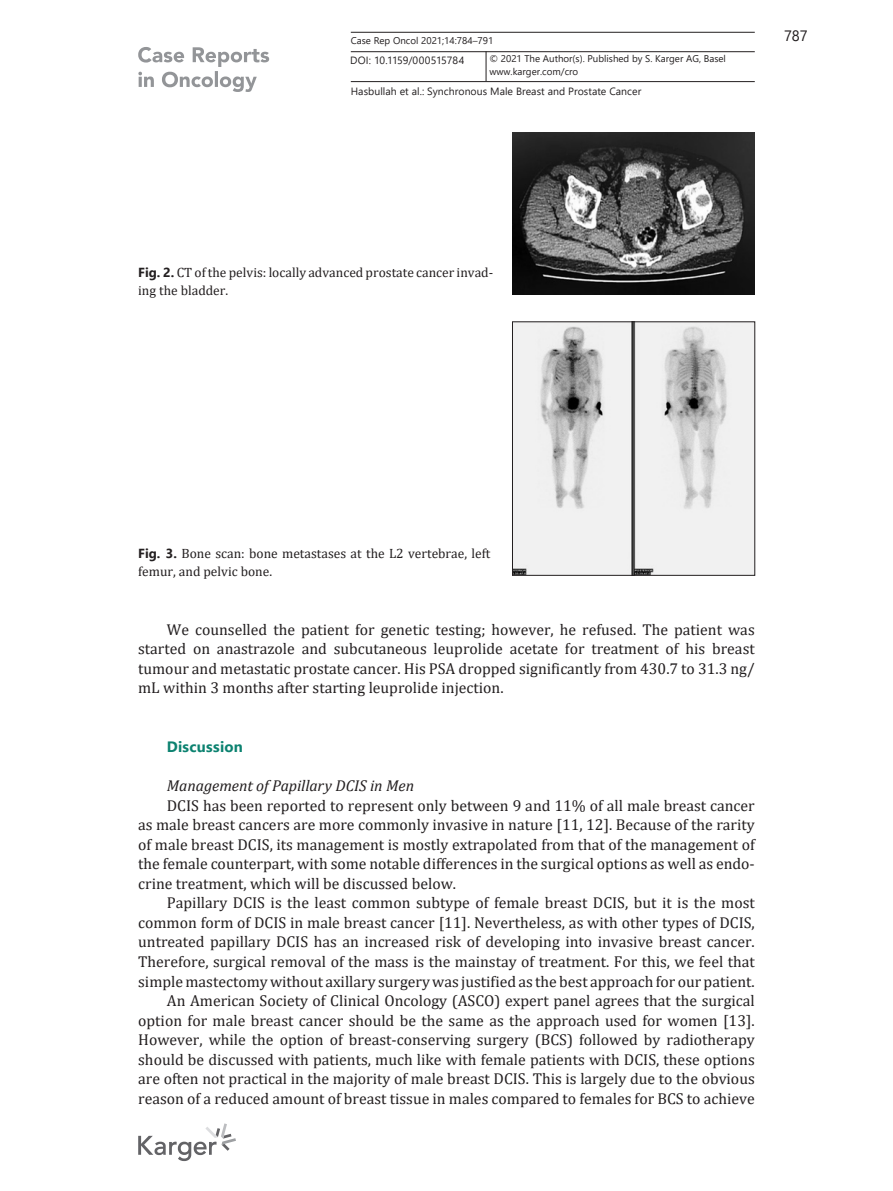
<style>
.page{position:relative;width:893px;height:1191px;background:#fff}
.page>*{position:absolute;margin:0;border:0;box-sizing:border-box;transform-origin:0 0}
.t1{font:15.75px/19.5px "Cambria";color:#231f20;text-align:justify}
.t2{font:italic 15.75px "Cambria";letter-spacing:-.005em;color:#231f20}
.t3{font:700 15px "Segoe UI";letter-spacing:.015em;color:#0c8270}
.t4{font:15px "Segoe UI";color:#231f20}
.t5{font:13.5px/17.4px "Cambria";color:#231f20}
.t6{font:10.5px "Segoe UI";letter-spacing:.005em;color:#231f20}
.t7{font:9.75px "Segoe UI";color:#231f20}
.s1{font-family:"Segoe UI";font-weight:700;font-size:13.2px}
</style>
<div class="page">
<svg style="left:138px;top:47px;width:131px;height:45px"></svg>
<hr style="left:351px;top:51px;width:404px;height:1px;background:#231f20">
<hr style="left:351px;top:81px;width:404px;height:1px;background:#231f20">
<hr style="left:351px;top:32px;width:404px;height:1px;background:#231f20">
<hr style="left:486px;top:51px;width:1px;height:30px;background:#231f20">
<svg style="left:138px;top:1123px;width:98px;height:38px"></svg>
<img style="left:512px;top:133px;width:243px;height:161px">
<img style="left:514px;top:323px;width:239px;height:251px">
<div style="left:512px;top:321px;width:243px;height:255px;border:1px solid #231f20"></div>
<p class="t7" style="left:351px;top:31px;width:144px">Case Rep Oncol 2021;14:784–791</p>
<p class="t6" style="left:350px;top:50px;width:116px">DOI: 10.1159/000515784</p>
<p class="t7" style="left:489px;top:50px;width:238px">© 2021 The Author(s). Published by S. Karger AG, Basel</p>
<p class="t7" style="left:489px;top:62px;width:90px">www.karger.com/cro</p>
<p class="t6" style="left:351px;top:81px;width:292px">Hasbullah et al.: Synchronous Male Breast and Prostate Cancer</p>
<p class="t4" style="left:784px;top:22px;width:25px">787</p>
<p class="t5" style="left:138px;top:264px;width:357px"><span class="s1">Fig. 2.</span> CT of the pelvis: locally advanced prostate cancer invad&shy;ing the bladder.</p>
<p class="t5" style="left:138px;top:545px;width:354px"><span class="s1">Fig. 3.</span> Bone scan: bone metastases at the L2 vertebrae, left femur, and pelvic bone.</p>
<p class="t1" style="left:138px;top:619px;width:618px;text-indent:29px">We counselled the patient for genetic testing; however, he refused. The patient was started on anastrazole and subcutaneous leuprolide acetate for treatment of his breast tumour and metastatic prostate cancer. His PSA dropped significantly from 430.7 to 31.3 ng/ mL within 3 months after starting leuprolide injection.</p>
<p class="t3" style="left:167px;top:732px;width:77px">Discussion</p>
<p class="t2" style="left:167px;top:774px;width:249px">Management of Papillary DCIS in Men</p>
<p class="t1" style="left:138px;top:795px;width:618px;text-indent:29px">DCIS has been reported to represent only between 9 and 11% of all male breast cancer as male breast cancers are more commonly invasive in nature [11, 12]. Because of the rarity of male breast DCIS, its management is mostly extrapolated from that of the management of the female counterpart, with some notable differences in the surgical options as well as endo&shy;crine treatment, which will be discussed below.</p>
<p class="t1" style="left:138px;top:893px;width:618px;text-align:right">Papillary DCIS is the least common subtype of female breast DCIS, but it is the most common form of DCIS in male breast cancer [11]. Nevertheless, as with other types of DCIS, untreated papillary DCIS has an increased risk of developing into invasive breast cancer.<br>Therefore, surgical removal of the mass is the mainstay of treatment. For this, we feel that simple mastectomy without axillary surgery was justified as the best approach for our patient.<br>An American Society of Clinical Oncology (ASCO) expert panel agrees that the surgical option for male breast cancer should be the same as the approach used for women [13].<br>However, while the option of breast-conserving surgery (BCS) followed by radiotherapy should be discussed with patients, much like with female patients with DCIS, these options are often not practical in the majority of male breast DCIS. This is largely due to the obvious reason of a reduced amount of breast tissue in males compared to females for BCS to achieve</p>
</div>
